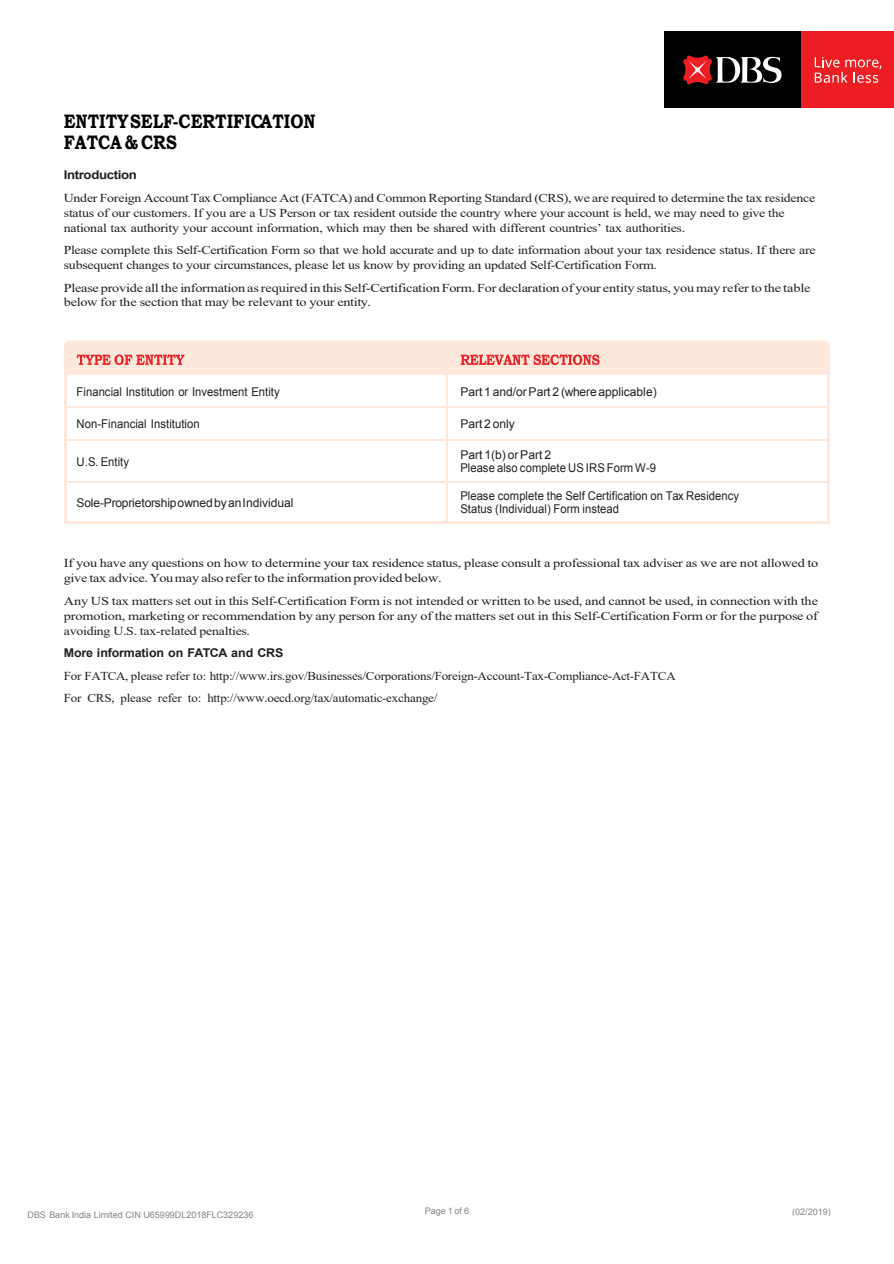
<style>
.page{position:relative;width:894px;height:1264px;background:#fff}
.page>*{position:absolute;margin:0;border:0;box-sizing:border-box;transform-origin:0 0}
.t1{font:700 19.5px/21px "Bookman Old Style";color:#010101;scale:.84 1}
.t2{font:12px/15px "Times New Roman";letter-spacing:-.015em;color:#231f20;scale:1.19 1}
.t3{font:12px/15px "Times New Roman";letter-spacing:-.015em;color:#231f20;scale:1.15 1}
.t4{font:12px/22.5px "Times New Roman";letter-spacing:-.015em;color:#231f20;scale:1.07 1}
.t5{font:12px/13.5px "Arial";color:#231f20;scale:.93 1}
.t6{font:12px/13.5px "Arial";color:#231f20}
.t7{font:700 12px "Arial";letter-spacing:-.015em;color:#231f20}
.t8{font:700 12px "Arial";letter-spacing:-.015em;color:#231f20;scale:1.09 1}
.t9{font:9px "Arial";color:#838487}
</style>
<div class="page">
<svg style="left:64px;top:340px;width:765px;height:35px;background:#fdded3"></svg>
<hr style="left:64px;top:371px;width:3px;height:35px;background:#fee7db">
<hr style="left:446px;top:371px;width:1px;height:35px;background:#fee7db">
<hr style="left:826px;top:371px;width:3px;height:35px;background:#fee7db">
<hr style="left:67px;top:406px;width:379px;height:2px;background:#fee7db">
<hr style="left:447px;top:406px;width:379px;height:2px;background:#fee7db">
<hr style="left:64px;top:408px;width:3px;height:31px;background:#fee7db">
<hr style="left:446px;top:408px;width:1px;height:31px;background:#fee7db">
<hr style="left:826px;top:408px;width:3px;height:31px;background:#fee7db">
<hr style="left:67px;top:439px;width:379px;height:1px;background:#fee7db">
<hr style="left:447px;top:439px;width:379px;height:1px;background:#fee7db">
<hr style="left:64px;top:440px;width:3px;height:41px;background:#fee7db">
<hr style="left:446px;top:440px;width:1px;height:41px;background:#fee7db">
<hr style="left:826px;top:440px;width:3px;height:41px;background:#fee7db">
<hr style="left:67px;top:481px;width:379px;height:1px;background:#fee7db">
<hr style="left:447px;top:481px;width:379px;height:1px;background:#fee7db">
<hr style="left:64px;top:482px;width:3px;height:39px;background:#fee7db">
<hr style="left:67px;top:521px;width:379px;height:3px;background:#fee7db">
<hr style="left:446px;top:482px;width:1px;height:39px;background:#fee7db">
<hr style="left:449px;top:521px;width:377px;height:3px;background:#fee7db">
<hr style="left:826px;top:482px;width:3px;height:39px;background:#fee7db">
<div style="left:800px;top:32px;width:93px;height:76px;background:#ed1d24"></div>
<svg style="left:814px;top:57px;width:67px;height:26px"></svg>
<div style="left:664px;top:32px;width:136px;height:76px;background:#010101"></div>
<svg style="left:683px;top:55px;width:98px;height:30px"></svg>
<h1 class="t1" style="left:64px;top:111px;width:301px">ENTITYSELF-CERTIFICATION<br>FATCA &amp; CRS</h1>
<p class="t8" style="left:64px;top:167px;width:69px">Introduction</p>
<p class="t3" style="left:64px;top:189px;width:654px">Under Foreign Account Tax Compliance Act (FATCA) and Common Reporting Standard (CRS), we are required to determine the tax residence status of our customers. If you are a US Person or tax resident outside the country where your account is held, we may need to give the national tax authority your account information, which may then be shared with different countries’ tax authorities.</p>
<p class="t3" style="left:64px;top:242px;width:655px">Please complete this Self-Certification Form so that we hold accurate and up to date information about your tax residence status. If there are subsequent changes to your circumstances, please let us know by providing an updated Self-Certification Form.</p>
<p class="t2" style="left:64px;top:280px;width:629px">Please provide allthe information asrequired in thisSelf-CertificationForm.For declaration of your entity status,youmay refer to the table below for the section that may be relevant to your entity.</p>
<p class="t5" style="left:76px;top:384px;width:220px">Financial Institution or Investment Entity</p>
<p class="t6" style="left:460px;top:384px;width:198px">Part 1 and/orPart 2 (where applicable)</p>
<p class="t5" style="left:76px;top:417px;width:134px">Non-Financial Institution</p>
<p class="t6" style="left:460px;top:417px;width:56px">Part 2 only</p>
<p class="t5" style="left:76px;top:454px;width:58px">U.S. Entity</p>
<p class="t6" style="left:460px;top:447px;width:197px">Part 1(b) or Part 2<br>Please also complete US IRS Form W-9</p>
<p class="t6" style="left:76px;top:496px;width:218px">Sole-ProprietorshipownedbyanIndividual</p>
<p class="t5" style="left:460px;top:489px;width:301px">Please complete the Self Certification on Tax Residency<br>Status (Individual) Form instead</p>
<p class="t2" style="left:64px;top:555px;width:635px">If you have any questions on how to determine your tax residence status, please consult a professional tax adviser as we are not allowed to give tax advice.Youmay also refer to the informationprovided below.</p>
<p class="t2" style="left:64px;top:593px;width:635px;text-align:justify">Any US tax matters set out in this Self-Certification Form is not intended or written to be used, and cannot be used, in connection with the promotion, marketing or recommendation by any person for any of the matters set out in this Self-Certification Form or for the purpose of avoiding U.S. tax-related penalties.</p>
<p class="t7" style="left:64px;top:644px;width:221px">More information on FATCA and CRS</p>
<p class="t4" style="left:64px;top:664px;width:573px">For FATCA, please refer to: http://www.irs.gov/Businesses/Corporations/Foreign-Account-Tax-Compliance-Act-FATCA<br>For CRS, please refer to: http://www.oecd.org/tax/automatic-exchange/</p>
<p class="t9" style="left:28px;top:1208px;width:227px">DBS Bank India Limited CIN U65999DL2018FLC329236</p>
<p class="t9" style="left:425px;top:1204px;width:46px">Page 1 of 6</p>
<p class="t9" style="left:791px;top:1205px;width:40px">(02/2019)</p>
</div>
